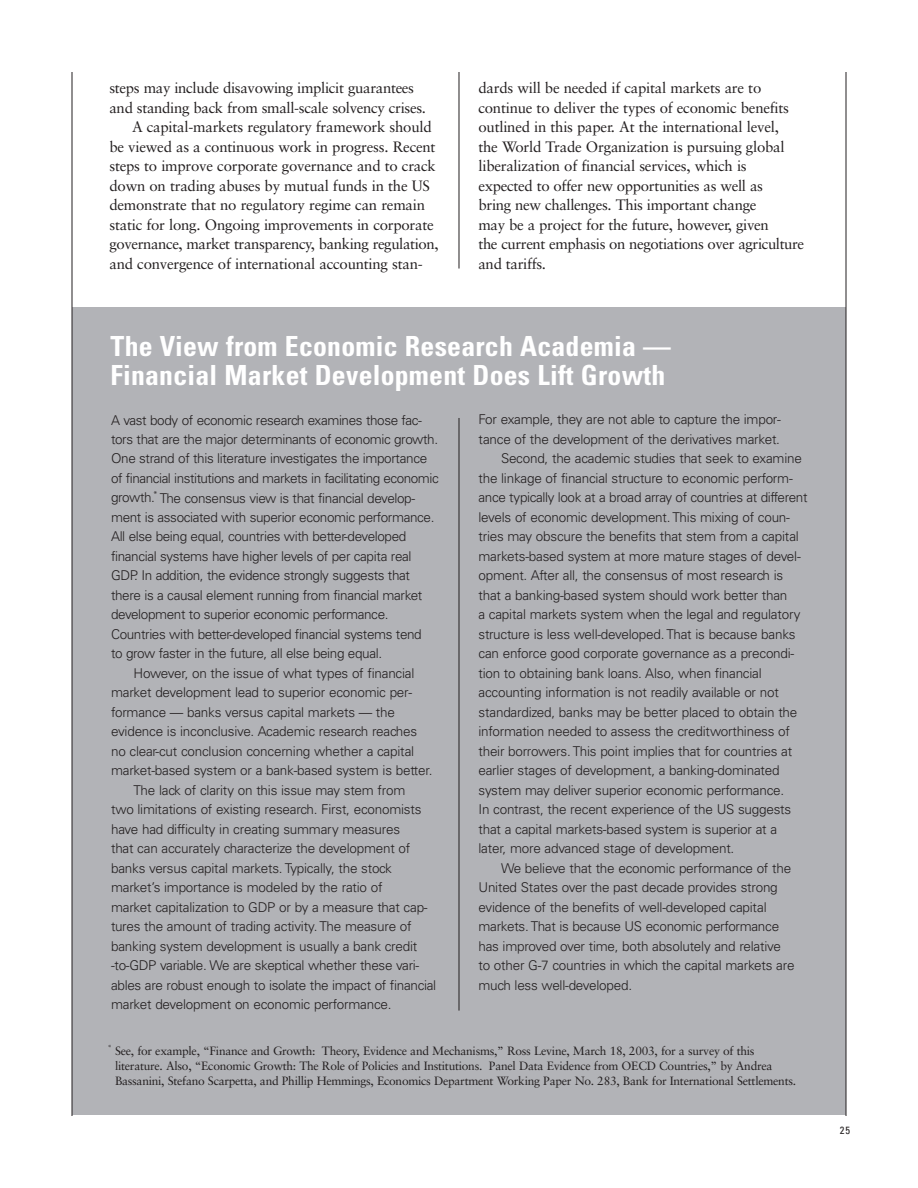
<style>
.page{position:relative;width:918px;height:1188px;background:#fff}
.page>*{position:absolute;margin:0;border:0;box-sizing:border-box;transform-origin:0 0}
.t1{font:700 condensed 27.75px/28.5px "Univers";letter-spacing:.01em;color:#fff}
.t2{font:15px/19.5px "Sabon";letter-spacing:-.015em;color:#231f20}
.t3{font:300 13.5px "Univers";letter-spacing:-.015em;color:#231f20}
.t4{font:300 13.5px "Univers";letter-spacing:-.035em;color:#231f20}
.t5{font:12px/15px "Sabon";letter-spacing:-.02em;color:#231f20}
.t6{font:condensed 10.5px "Univers";color:#231f20}
</style>
<div class="page">
<div style="left:72px;top:308px;width:774px;height:807px;background:#b2b3b7"></div>
<hr style="left:72px;top:72px;width:1px;height:1044px;background:#231f20">
<hr style="left:459px;top:72px;width:1px;height:197px;background:#231f20">
<hr style="left:459px;top:418px;width:1px;height:593px;background:#231f20">
<hr style="left:846px;top:72px;width:1px;height:1044px;background:#231f20">
<p class="t2" style="left:110px;top:79px;width:306px">steps may include disavowing implicit guarantees</p>
<p class="t2" style="left:110px;top:99px;width:318px">and standing back from small-scale solvency crises.</p>
<p class="t2" style="left:132px;top:118px;width:301px">A capital-markets regulatory framework should</p>
<p class="t2" style="left:110px;top:138px;width:328px">be viewed as a continuous work in progress. Recent</p>
<p class="t2" style="left:110px;top:157px;width:328px">steps to improve corporate governance and to crack</p>
<p class="t2" style="left:110px;top:177px;width:322px">down on trading abuses by mutual funds in the US</p>
<p class="t2" style="left:110px;top:196px;width:317px">demonstrate that no regulatory regime can remain</p>
<p class="t2" style="left:110px;top:216px;width:326px">static for long. Ongoing improvements in corporate</p>
<p class="t2" style="left:110px;top:235px;width:331px">governance, market transparency, banking regulation,</p>
<p class="t2" style="left:110px;top:255px;width:315px">and convergence of international accounting stan-</p>
<p class="t2" style="left:478px;top:79px;width:327px">dards will be needed if capital markets are to continue to deliver the types of economic benefits outlined in this paper. At the international level,<br>the World Trade Organization is pursuing global liberalization of financial services, which is expected to offer new opportunities as well as<br>bring new challenges. This important change<br>may be a project for the future, however, given<br>the current emphasis on negotiations over agriculture and tariffs.</p>
<h1 class="t1" style="left:111px;top:335px;width:562px">The View from Economic Research Academia —<br>Financial Market Development Does Lift Growth</h1>
<p class="t3" style="left:111px;top:415px;width:312px">A vast body of economic research examines those fac-</p>
<p class="t3" style="left:111px;top:434px;width:329px">tors that are the major determinants of economic growth.</p>
<p class="t3" style="left:111px;top:454px;width:318px">One strand of this literature investigates the importance</p>
<p class="t4" style="left:111px;top:473px;width:329px">of financial institutions and markets in facilitating economic</p>
<p class="t3" style="left:111px;top:493px;width:306px">growth.<sup>*</sup> The consensus view is that financial develop-</p>
<p class="t3" style="left:111px;top:512px;width:325px">ment is associated with superior economic performance.</p>
<p class="t3" style="left:111px;top:532px;width:297px">All else being equal, countries with better-developed</p>
<p class="t3" style="left:111px;top:551px;width:302px">financial systems have higher levels of per capita real</p>
<p class="t3" style="left:111px;top:571px;width:300px">GDP. In addition, the evidence strongly suggests that</p>
<p class="t3" style="left:111px;top:590px;width:313px">there is a causal element running from financial market</p>
<p class="t3" style="left:111px;top:610px;width:279px">development to superior economic performance.</p>
<p class="t3" style="left:111px;top:629px;width:312px">Countries with better-developed financial systems tend</p>
<p class="t3" style="left:111px;top:649px;width:273px">to grow faster in the future, all else being equal.</p>
<p class="t3" style="left:134px;top:668px;width:282px">However, on the issue of what types of financial</p>
<p class="t3" style="left:111px;top:688px;width:303px">market development lead to superior economic per-</p>
<p class="t3" style="left:111px;top:707px;width:285px">formance — banks versus capital markets — the</p>
<p class="t3" style="left:111px;top:727px;width:308px">evidence is inconclusive. Academic research reaches</p>
<p class="t3" style="left:111px;top:746px;width:305px">no clear-cut conclusion concerning whether a capital</p>
<p class="t3" style="left:111px;top:766px;width:323px">market-based system or a bank-based system is better.</p>
<p class="t3" style="left:134px;top:785px;width:273px">The lack of clarity on this issue may stem from</p>
<p class="t3" style="left:111px;top:805px;width:312px">two limitations of existing research. First, economists</p>
<p class="t3" style="left:111px;top:824px;width:291px">have had difficulty in creating summary measures</p>
<p class="t3" style="left:111px;top:844px;width:301px">that can accurately characterize the development of</p>
<p class="t3" style="left:111px;top:863px;width:282px">banks versus capital markets. Typically, the stock</p>
<p class="t3" style="left:111px;top:883px;width:273px">market’s importance is modeled by the ratio of</p>
<p class="t3" style="left:111px;top:902px;width:318px">market capitalization to GDP or by a measure that cap-</p>
<p class="t3" style="left:111px;top:922px;width:302px">tures the amount of trading activity. The measure of</p>
<p class="t3" style="left:111px;top:941px;width:308px">banking system development is usually a bank credit</p>
<p class="t3" style="left:111px;top:961px;width:310px">-to-GDP variable. We are skeptical whether these vari-</p>
<p class="t3" style="left:111px;top:980px;width:327px">ables are robust enough to isolate the impact of financial</p>
<p class="t3" style="left:111px;top:1000px;width:282px">market development on economic performance.</p>
<p class="t3" style="left:478px;top:415px;width:304px">For example, they are not able to capture the impor-</p>
<p class="t3" style="left:478px;top:434px;width:303px">tance of the development of the derivatives market.</p>
<p class="t3" style="left:501px;top:454px;width:302px">Second, the academic studies that seek to examine</p>
<p class="t3" style="left:478px;top:473px;width:316px">the linkage of financial structure to economic perform-</p>
<p class="t3" style="left:478px;top:493px;width:331px">ance typically look at a broad array of countries at different</p>
<p class="t3" style="left:478px;top:512px;width:313px">levels of economic development. This mixing of coun-</p>
<p class="t3" style="left:478px;top:532px;width:322px">tries may obscure the benefits that stem from a capital</p>
<p class="t3" style="left:478px;top:551px;width:324px">markets-based system at more mature stages of devel-</p>
<p class="t3" style="left:478px;top:571px;width:306px">opment. After all, the consensus of most research is</p>
<p class="t3" style="left:478px;top:590px;width:310px">that a banking-based system should work better than</p>
<p class="t3" style="left:478px;top:610px;width:324px">a capital markets system when the legal and regulatory</p>
<p class="t3" style="left:478px;top:629px;width:319px">structure is less well-developed. That is because banks</p>
<p class="t3" style="left:478px;top:649px;width:317px">can enforce good corporate governance as a precondi-</p>
<p class="t3" style="left:478px;top:668px;width:285px">tion to obtaining bank loans. Also, when financial</p>
<p class="t3" style="left:478px;top:688px;width:302px">accounting information is not readily available or not</p>
<p class="t3" style="left:478px;top:707px;width:320px">standardized, banks may be better placed to obtain the</p>
<p class="t3" style="left:478px;top:727px;width:313px">information needed to assess the creditworthiness of</p>
<p class="t3" style="left:478px;top:746px;width:315px">their borrowers. This point implies that for countries at</p>
<p class="t3" style="left:478px;top:766px;width:303px">earlier stages of development, a banking-dominated</p>
<p class="t3" style="left:478px;top:785px;width:307px">system may deliver superior economic performance.</p>
<p class="t3" style="left:478px;top:805px;width:314px">In contrast, the recent experience of the US suggests</p>
<p class="t3" style="left:478px;top:824px;width:300px">that a capital markets-based system is superior at a</p>
<p class="t3" style="left:478px;top:844px;width:257px">later, more advanced stage of development.</p>
<p class="t3" style="left:501px;top:863px;width:292px">We believe that the economic performance of the</p>
<p class="t3" style="left:478px;top:883px;width:301px">United States over the past decade provides strong</p>
<p class="t3" style="left:478px;top:902px;width:290px">evidence of the benefits of well-developed capital</p>
<p class="t3" style="left:478px;top:922px;width:302px">markets. That is because US economic performance</p>
<p class="t3" style="left:478px;top:941px;width:304px">has improved over time, both absolutely and relative</p>
<p class="t3" style="left:478px;top:961px;width:318px">to other G-7 countries in which the capital markets are</p>
<p class="t3" style="left:478px;top:980px;width:155px">much less well-developed.</p>
<p class="t5" style="left:115px;top:1045px;width:683px;text-indent:-7px"><sup>*</sup> See, for example, “Finance and Growth: Theory, Evidence and Mechanisms,” Ross Levine, March 18, 2003, for a survey of this literature. Also, “Economic Growth: The Role of Policies and Institutions. Panel Data Evidence from OECD Countries,” by Andrea<br>Bassanini, Stefano Scarpetta, and Phillip Hemmings, Economics Department Working Paper No. 283, Bank for International Settlements.</p>
<p class="t6" style="left:840px;top:1126px;width:12px">25</p>
</div>
